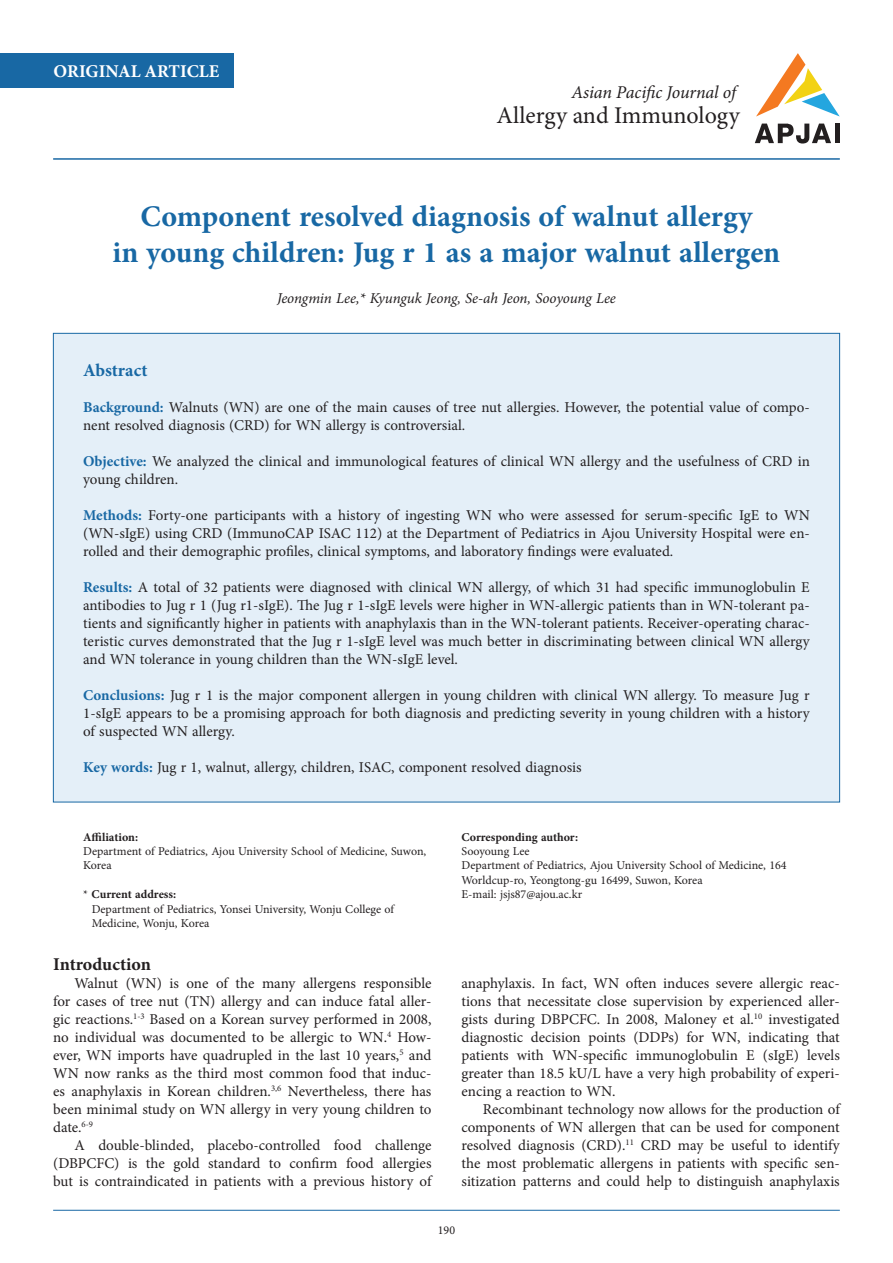
<style>
.page{position:relative;width:893px;height:1263px;background:#fff}
.page>*{position:absolute;margin:0;border:0;box-sizing:border-box;transform-origin:0 0}
.t1{font:700 30px "Minion Pro";color:#1868a4}
.t2{font:24px "Minion Pro";color:#231f20}
.t3{font:italic 18px "Minion Pro";letter-spacing:-.01em;color:#231f20}
.t4{font:700 18px "Minion Pro";color:#fff}
.t5{font:700 18px "Minion Pro";letter-spacing:-.005em;color:#231f20}
.t6{font:700 18px "Minion Pro";color:#1868a4}
.t7{font:15px/18px "Minion Pro";color:#231f20;text-align:justify}
.t8{font:italic 15px "Minion Pro";letter-spacing:-.01em;color:#231f20}
.t9{font:12px/14.4px "Minion Pro";color:#231f20}
.t10{font:700 12px "Minion Pro";color:#231f20}
.s1{font-weight:700;color:#1868a4}
.s2{font-weight:400}
</style>
<div class="page">
<div style="left:53px;top:333px;width:787px;height:469px;background:#e4eff8;border:1px solid #1868a4"></div>
<div style="left:0;top:53px;width:234px;height:34px;background:#1868a4"></div>
<svg style="left:756px;top:53px;width:84px;height:63px"></svg>
<div style="left:835px;top:124px;width:5px;height:19px;background:#231f20"></div>
<svg style="left:755px;top:123px;width:76px;height:21px"></svg>
<hr style="left:53px;top:158px;width:787px;height:2px;background:#1868a4">
<hr style="left:53px;top:1210px;width:787px;height:1px;background:#1868a4">
<p class="t4" style="left:54px;top:58px;width:167px">ORIGINAL ARTICLE</p>
<p class="t3" style="left:571px;top:80px;width:166px">Asian Pacific Journal of</p>
<p class="t2" style="left:497px;top:100px;width:245px">Allergy and Immunology</p>
<p class="t1" style="left:141px;top:195px;width:613px">Component resolved diagnosis of walnut allergy</p>
<p class="t1" style="left:113px;top:231px;width:669px">in young children: Jug r 1 as a major walnut allergen</p>
<p class="t8" style="left:277px;top:288px;width:340px">Jeongmin Lee,* Kyunguk Jeong, Se-ah Jeon, Sooyoung Lee</p>
<p class="t6" style="left:83px;top:358px;width:66px">Abstract</p>
<p class="t7" style="left:83px;top:398px;width:728px"><span class="s1">Background:</span> Walnuts (WN) are one of the main causes of tree nut allergies. However, the potential value of compo&shy;nent resolved diagnosis (CRD) for WN allergy is controversial.</p>
<p class="t7" style="left:83px;top:452px;width:728px"><span class="s1">Objective:</span> We analyzed the clinical and immunological features of clinical WN allergy and the usefulness of CRD in young children.</p>
<p class="t7" style="left:83px;top:506px;width:728px"><span class="s1">Methods:</span> Forty-one participants with a history of ingesting WN who were assessed for serum-specific IgE to WN (WN-sIgE) using CRD (ImmunoCAP ISAC 112) at the Department of Pediatrics in Ajou University Hospital were en&shy;rolled and their demographic profiles, clinical symptoms, and laboratory findings were evaluated.</p>
<p class="t7" style="left:83px;top:578px;width:728px"><span class="s1">Results:</span> A total of 32 patients were diagnosed with clinical WN allergy, of which 31 had specific immunoglobulin E antibodies to Jug r 1 (Jug r1-sIgE). The Jug r 1-sIgE levels were higher in WN-allergic patients than in WN-tolerant pa&shy;tients and significantly higher in patients with anaphylaxis than in the WN-tolerant patients. Receiver-operating charac&shy;teristic curves demonstrated that the Jug r 1-sIgE level was much better in discriminating between clinical WN allergy and WN tolerance in young children than the WN-sIgE level.</p>
<p class="t7" style="left:83px;top:686px;width:728px"><span class="s1">Conclusions:</span> Jug r 1 is the major component allergen in young children with clinical WN allergy. To measure Jug r 1-sIgE appears to be a promising approach for both diagnosis and predicting severity in young children with a history of suspected WN allergy.</p>
<p class="t7" style="left:83px;top:758px;width:500px"><span class="s1">Key words:</span> Jug r 1, walnut, allergy, children, ISAC, component resolved diagnosis</p>
<p class="t10" style="left:83px;top:828px;width:56px">Affiliation:</p>
<p class="t9" style="left:83px;top:844px;width:345px">Department of Pediatrics, Ajou University School of Medicine, Suwon,</p>
<p class="t9" style="left:83px;top:858px;width:30px">Korea</p>
<p class="t10" style="left:83px;top:886px;width:95px"><span class="s2">*</span> Current address:</p>
<p class="t9" style="left:92px;top:901px;width:304px">Department of Pediatrics, Yonsei University, Wonju College of</p>
<p class="t9" style="left:92px;top:916px;width:119px">Medicine, Wonju, Korea</p>
<p class="t5" style="left:53px;top:952px;width:99px">Introduction</p>
<p class="t7" style="left:53px;top:974px;width:380px;text-indent:21px">Walnut (WN) is one of the many allergens responsible for cases of tree nut (TN) allergy and can induce fatal aller&shy;gic reactions.<sup>1-3</sup> Based on a Korean survey performed in 2008, no individual was documented to be allergic to WN.<sup>4</sup> How&shy;ever, WN imports have quadrupled in the last 10 years,<sup>5</sup> and WN now ranks as the third most common food that induc&shy;es anaphylaxis in Korean children.<sup>3,6</sup> Nevertheless, there has been minimal study on WN allergy in very young children to date.<sup>6-9</sup></p>
<p class="t7" style="left:53px;top:1136px;width:380px;text-indent:21px">A double-blinded, placebo-controlled food challenge (DBPCFC) is the gold standard to confirm food allergies but is contraindicated in patients with a previous history of</p>
<p class="t10" style="left:461px;top:828px;width:118px">Corresponding author:</p>
<p class="t9" style="left:461px;top:844px;width:70px">Sooyoung Lee</p>
<p class="t9" style="left:461px;top:858px;width:327px">Department of Pediatrics, Ajou University School of Medicine, 164<br>Worldcup-ro, Yeongtong-gu 16499, Suwon, Korea</p>
<p class="t9" style="left:461px;top:887px;width:122px">E-mail: jsjs87@ajou.ac.kr</p>
<p class="t7" style="left:461px;top:974px;width:380px">anaphylaxis. In fact, WN often induces severe allergic reac&shy;tions that necessitate close supervision by experienced aller&shy;gists during DBPCFC. In 2008, Maloney et al.<sup>10</sup> investigated diagnostic decision points (DDPs) for WN, indicating that patients with WN-specific immunoglobulin E (sIgE) levels greater than 18.5 kU/L have a very high probability of experi&shy;encing a reaction to WN.</p>
<p class="t7" style="left:461px;top:1100px;width:380px;text-indent:21px">Recombinant technology now allows for the production of components of WN allergen that can be used for component resolved diagnosis (CRD).<sup>11</sup> CRD may be useful to identify the most problematic allergens in patients with specific sen&shy;sitization patterns and could help to distinguish anaphylaxis</p>
<p class="t9" style="left:438px;top:1223px;width:19px">190</p>
</div>
